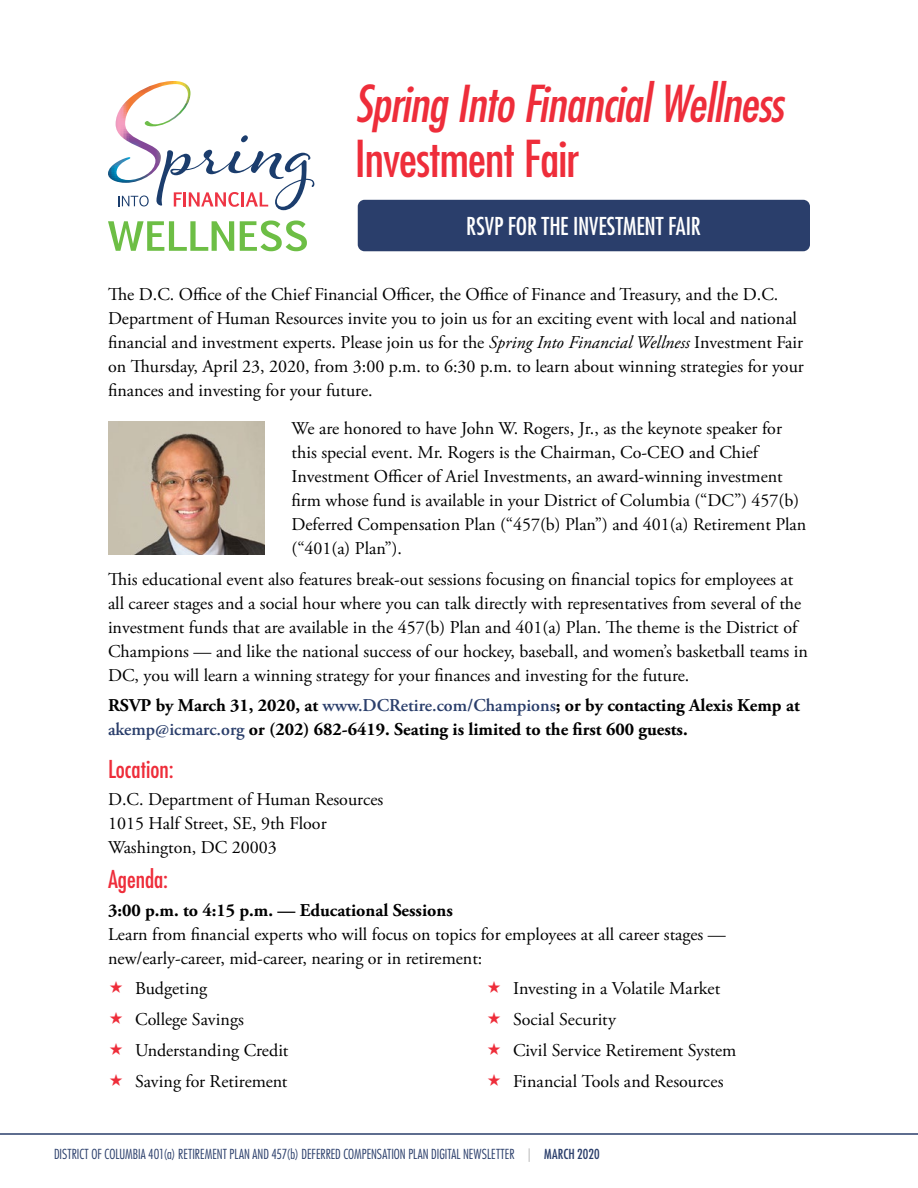
<style>
.page{position:relative;width:918px;height:1188px;background:#fff}
.page>*{position:absolute;margin:0;border:0;box-sizing:border-box;transform-origin:0 0}
.t1{font:italic condensed 49.5px "Futura Std";letter-spacing:-.01em;color:#ee2d3a}
.t2{font:condensed 49.5px "Futura Std";letter-spacing:-.015em;color:#ee2d3a}
.t3{font:condensed 24px "Futura Std";letter-spacing:-.005em;color:#fff}
.t4{font:condensed 24px "Futura Std";color:#ee2d3a}
.t5{font:18px/24px "Adobe Garamond Pro";color:#000}
.t6{font:700 18px/24px "Adobe Garamond Pro";color:#000}
.t7{font:300 condensed 13.5px "Futura Std";color:#2a3e6b}
.s1{font-style:italic}
.s2{font-weight:600;color:#2a3e6b}
.s3{color:#a2a2a3}
.s4{font-weight:400}
</style>
<div class="page">
<hr style="left:0;top:1133px;width:918px;height:2px;background:#2a3e6b">
<div style="left:358px;top:200px;width:452px;height:51px;background:#2a3e6b;border-radius:7px"></div>
<svg style="left:108px;top:221px;width:126px;height:30px"></svg>
<svg style="left:240px;top:221px;width:67px;height:30px"></svg>
<svg style="left:108px;top:81px;width:206px;height:129px"></svg>
<img style="left:108px;top:422px;width:157px;height:132px">
<h1 class="t1" style="left:355px;top:74px;width:430px">Spring Into Financial Wellness</h1>
<h1 class="t2" style="left:355px;top:129px;width:226px">Investment Fair</h1>
<h2 class="t3" style="left:466px;top:212px;width:236px">RSVP FOR THE INVESTMENT FAIR</h2>
<p class="t5" style="left:108px;top:283px;width:697px">The D.C. Office of the Chief Financial Officer, the Office of Finance and Treasury, and the D.C.<br>Department of Human Resources invite you to join us for an exciting event with local and national financial and investment experts. Please join us for the <span class="s1">Spring Into Financial Wellness</span> Investment Fair on Thursday, April 23, 2020, from 3:00 p.m. to 6:30 p.m. to learn about winning strategies for your finances and investing for your future.</p>
<p class="t5" style="left:292px;top:417px;width:516px">We are honored to have John W. Rogers, Jr., as the keynote speaker for this special event. Mr. Rogers is the Chairman, Co-CEO and Chief Investment Officer of Ariel Investments, an award-winning investment firm whose fund is available in your District of Columbia (“DC”) 457(b)<br>Deferred Compensation Plan (“457(b) Plan”) and 401(a) Retirement Plan (“401(a) Plan”).</p>
<p class="t5" style="left:108px;top:568px;width:701px">This educational event also features break-out sessions focusing on financial topics for employees at all career stages and a social hour where you can talk directly with representatives from several of the investment funds that are available in the 457(b) Plan and 401(a) Plan. The theme is the District of Champions — and like the national success of our hockey, baseball, and women’s basketball teams in DC, you will learn a winning strategy for your finances and investing for the future.</p>
<p class="t6" style="left:108px;top:694px;width:693px">RSVP by March 31, 2020, at <span class="s2">www.DCRetire.com/Champions</span>; or by contacting Alexis Kemp at <span class="s2">akemp@icmarc.org</span> or (202) 682-6419. Seating is limited to the first 600 guests.</p>
<h2 class="t4" style="left:108px;top:754px;width:67px">Location:</h2>
<p class="t5" style="left:108px;top:788px;width:277px">D.C. Department of Human Resources<br>1015 Half Street, SE, 9th Floor<br>Washington, DC 20003</p>
<h2 class="t4" style="left:108px;top:865px;width:62px">Agenda:</h2>
<p class="t6" style="left:108px;top:898px;width:346px">3:00 p.m. to 4:15 p.m. — Educational Sessions</p>
<p class="t5" style="left:108px;top:923px;width:619px">Learn from financial experts who will focus on topics for employees at all career stages — new/early-career, mid-career, nearing or in retirement:</p>
<p class="t5" style="left:135px;top:974px;width:155px;line-height:30.8px">Budgeting<br>College Savings<br>Understanding Credit<br>Saving for Retirement</p>
<p class="t5" style="left:513px;top:974px;width:225px;line-height:30.8px">Investing in a Volatile Market<br>Social Security<br>Civil Service Retirement System<br>Financial Tools and Resources</p>
<p class="t7" style="left:54px;top:1146px;width:547px">DISTRICT OF COLUMBIA 401(a) RETIREMENT PLAN AND 457(b) DEFERRED COMPENSATION PLAN DIGITAL NEWSLETTER <span class="s3">|</span> <span class="s4">MARCH 2020</span></p>
</div>
